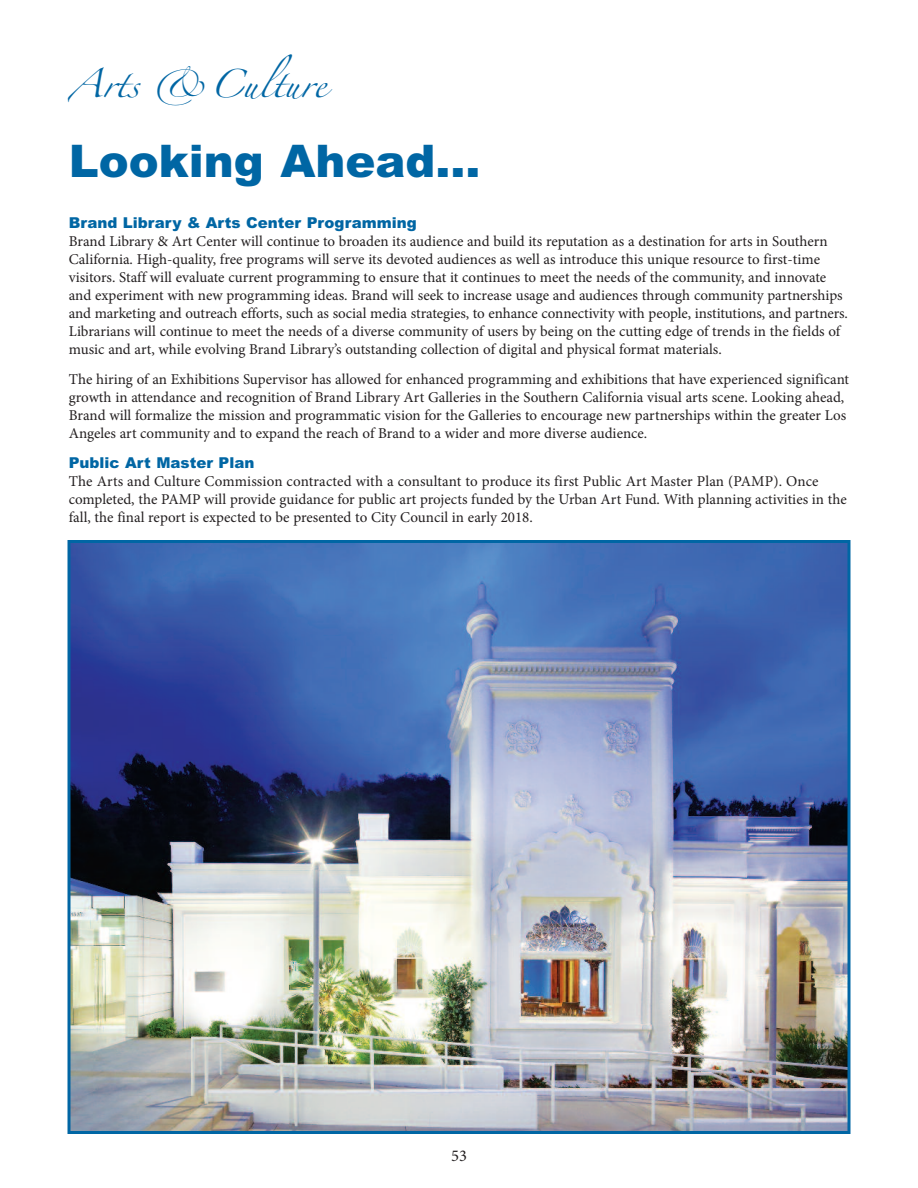
<style>
.page{position:relative;width:918px;height:1188px;background:#fff}
.page>*{position:absolute;margin:0;border:0;box-sizing:border-box;transform-origin:0 0}
.t1{font:900 45px "Arial";color:#0066a4}
.t2{font:25.5px "Zapfino";color:#0066a4}
.t3{font:16.5px "Minion Pro";color:#231f20}
.t4{font:15px/18px "Minion Pro";color:#231f20}
.t5{font:900 15px "Arial";color:#0066a4}
</style>
<div class="page">
<img style="left:72px;top:544px;width:774px;height:586px">
<div style="left:68px;top:540px;width:782px;height:594px;border:3px solid #0066a4"></div>
<h2 class="t2" style="left:69px;top:73px;width:259px">Arts &amp;Culture</h2>
<p class="t1" style="left:69px;top:135px;width:413px">Looking Ahead...</p>
<p class="t5" style="left:69px;top:214px;width:349px">Brand Library &amp; Arts Center Programming</p>
<p class="t4" style="left:69px;top:234px;width:781px">Brand Library &amp; Art Center will continue to broaden its audience and build its reputation as a destination for arts in Southern California. High-quality, free programs will serve its devoted audiences as well as introduce this unique resource to first-time visitors. Staff will evaluate current programming to ensure that it continues to meet the needs of the community, and innovate and experiment with new programming ideas. Brand will seek to increase usage and audiences through community partnerships and marketing and outreach efforts, such as social media strategies, to enhance connectivity with people, institutions, and partners.<br>Librarians will continue to meet the needs of a diverse community of users by being on the cutting edge of trends in the fields of music and art, while evolving Brand Library’s outstanding collection of digital and physical format materials.</p>
<p class="t4" style="left:69px;top:372px;width:782px">The hiring of an Exhibitions Supervisor has allowed for enhanced programming and exhibitions that have experienced significant growth in attendance and recognition of Brand Library Art Galleries in the Southern California visual arts scene. Looking ahead, Brand will formalize the mission and programmatic vision for the Galleries to encourage new partnerships within the greater Los Angeles art community and to expand the reach of Brand to a wider and more diverse audience.</p>
<p class="t5" style="left:69px;top:454px;width:187px">Public Art Master Plan</p>
<p class="t4" style="left:69px;top:474px;width:780px">The Arts and Culture Commission contracted with a consultant to produce its first Public Art Master Plan (PAMP). Once completed, the PAMP will provide guidance for public art projects funded by the Urban Art Fund. With planning activities in the fall, the final report is expected to be presented to City Council in early 2018.</p>
<p class="t3" style="left:451px;top:1149px;width:17px">53</p>
</div>
